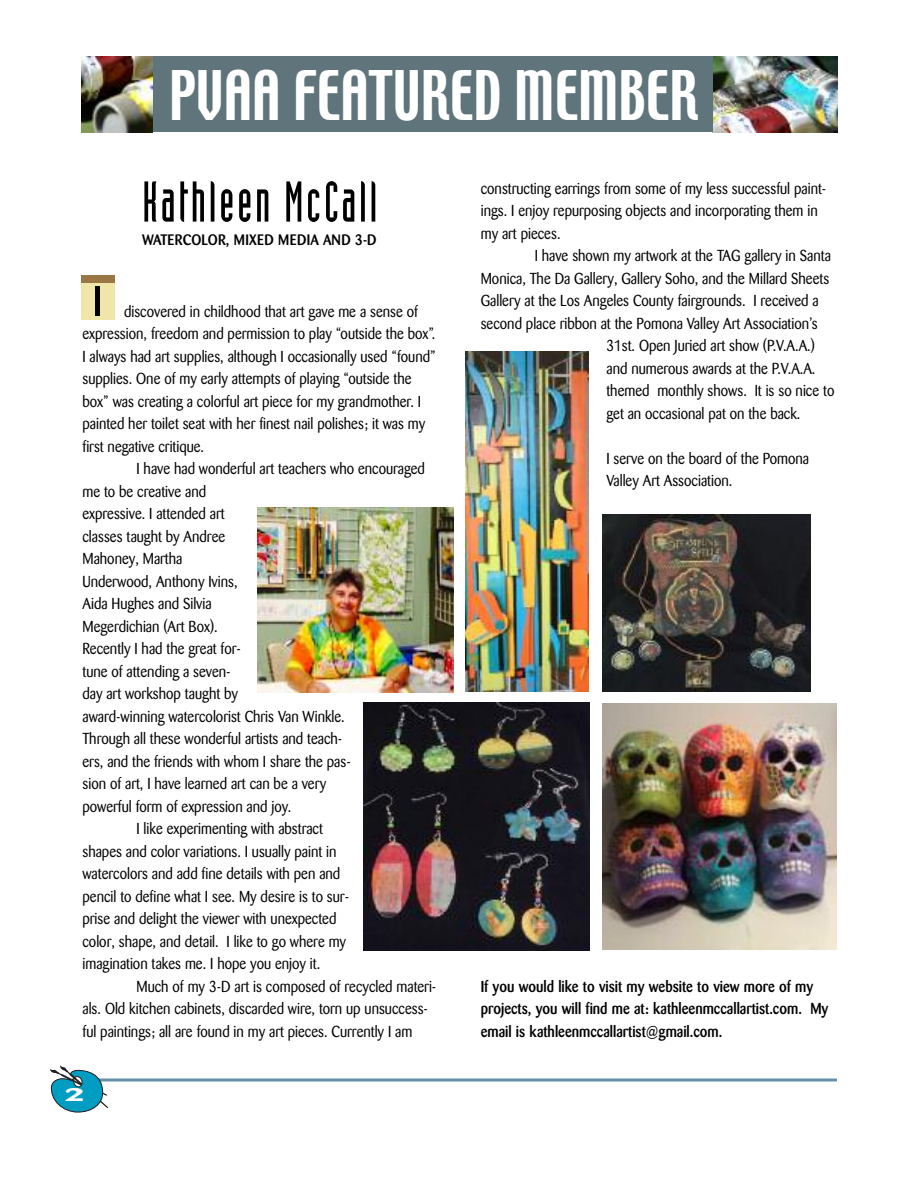
<style>
.page{position:relative;width:918px;height:1188px;background:#fff}
.page>*{position:absolute;margin:0;border:0;box-sizing:border-box;transform-origin:0 0}
.t1{font:60.6px "Techno";color:#fff;scale:.82 1}
.t2{font:56.25px "Industria Solid";letter-spacing:.06em;color:#000;scale:.9 1}
.t3{font:41.7px "Industria Solid";color:#000;scale:1.47 1}
.t4{font:700 18px "Barmeno";color:#fff;scale:2.1 1}
.t5{font:15.75px/22.5px "Barmeno";color:#000;scale:.9 1}
.t6{font:500 15.75px/22.5px "Barmeno";color:#000;scale:.9 1}
.t7{font:500 15px "Barmeno";letter-spacing:.02em;color:#000;scale:.94 1}
</style>
<div class="page">
<img style="left:713px;top:57px;width:124px;height:75px">
<div style="left:152px;top:57px;width:561px;height:75px;background:#5f757b"></div>
<img style="left:81px;top:57px;width:72px;height:75px">
<div style="left:81px;top:282px;width:34px;height:38px;background:#f1e6aa"></div>
<div style="left:81px;top:276px;width:34px;height:7px;background:#9a7644"></div>
<img style="left:363px;top:703px;width:226px;height:247px">
<svg style="left:108px;top:1078px;width:729px;height:4px"></svg>
<img style="left:602px;top:514px;width:209px;height:177px">
<img style="left:257px;top:507px;width:197px;height:185px">
<img style="left:602px;top:703px;width:235px;height:247px">
<img style="left:465px;top:351px;width:123px;height:341px">
<svg style="left:50px;top:1065px;width:58px;height:47px"></svg>
<h1 class="t1" style="left:169px;top:64px;width:647px">PVAA FEATURED MEMBER</h1>
<h2 class="t2" style="left:143px;top:181px;width:262px">Kathleen McCall</h2>
<p class="t7" style="left:142px;top:233px;width:251px">WATERCOLOR, MIXED MEDIA AND 3-D</p>
<h3 class="t3" style="left:93px;top:286px;width:8px">I</h3>
<p class="t5" style="left:82px;top:301px;width:394px;text-indent:42px">discovered in childhood that art gave me a sense of expression, freedom and permission to play “outside the box”.<br>I always had art supplies, although I occasionally used “found” supplies. One of my early attempts of playing “outside the box” was creating a colorful art piece for my grandmother. I painted her toilet seat with her finest nail polishes; it was my first negative critique.</p>
<p class="t5" style="left:136px;top:459px;width:322px">I have had wonderful art teachers who encouraged</p>
<p class="t5" style="left:82px;top:481px;width:139px">me to be creative and</p>
<p class="t5" style="left:82px;top:504px;width:159px">expressive. I attended art</p>
<p class="t5" style="left:82px;top:526px;width:160px">classes taught by Andree</p>
<p class="t5" style="left:82px;top:549px;width:112px">Mahoney, Martha</p>
<p class="t5" style="left:82px;top:571px;width:174px">Underwood, Anthony Ivins,</p>
<p class="t5" style="left:82px;top:594px;width:145px">Aida Hughes and Silvia</p>
<p class="t5" style="left:82px;top:616px;width:152px">Megerdichian (Art Box).</p>
<p class="t5" style="left:82px;top:639px;width:178px">Recently I had the great for-</p>
<p class="t5" style="left:82px;top:661px;width:166px">tune of attending a seven-</p>
<p class="t5" style="left:82px;top:684px;width:174px">day art workshop taught by</p>
<p class="t5" style="left:82px;top:706px;width:293px">award-winning watercolorist Chris Van Winkle.</p>
<p class="t5" style="left:82px;top:729px;width:290px">Through all these wonderful artists and teach-</p>
<p class="t5" style="left:82px;top:751px;width:300px">ers, and the friends with whom I share the pas-</p>
<p class="t5" style="left:82px;top:774px;width:272px">sion of art, I have learned art can be a very</p>
<p class="t5" style="left:82px;top:796px;width:233px">powerful form of expression and joy.</p>
<p class="t5" style="left:136px;top:819px;width:209px">I like experimenting with abstract</p>
<p class="t5" style="left:83px;top:841px;width:284px">shapes and color variations. I usually paint in</p>
<p class="t5" style="left:83px;top:864px;width:288px">watercolors and add fine details with pen and</p>
<p class="t5" style="left:83px;top:886px;width:298px">pencil to define what I see. My desire is to sur-</p>
<p class="t5" style="left:83px;top:909px;width:284px">prise and delight the viewer with unexpected</p>
<p class="t5" style="left:83px;top:931px;width:294px">color, shape, and detail. I like to go where my</p>
<p class="t5" style="left:83px;top:954px;width:266px">imagination takes me. I hope you enjoy it.</p>
<p class="t5" style="left:137px;top:976px;width:335px">Much of my 3-D art is composed of recycled materi-</p>
<p class="t5" style="left:83px;top:999px;width:385px">als. Old kitchen cabinets, discarded wire, torn up unsuccess-</p>
<p class="t5" style="left:83px;top:1021px;width:368px">ful paintings; all are found in my art pieces. Currently I am</p>
<p class="t4" style="left:64px;top:1085px;width:11px">2</p>
<p class="t5" style="left:481px;top:178px;width:386px">constructing earrings from some of my less successful paint&shy;ings. I enjoy repurposing objects and incorporating them in my art pieces.</p>
<p class="t5" style="left:535px;top:246px;width:331px">I have shown my artwork at the TAG gallery in Santa</p>
<p class="t5" style="left:481px;top:268px;width:389px">Monica, The Da Gallery, Gallery Soho, and the Millard Sheets</p>
<p class="t5" style="left:481px;top:291px;width:377px">Gallery at the Los Angeles County fairgrounds. I received a</p>
<p class="t5" style="left:481px;top:313px;width:376px">second place ribbon at the Pomona Valley Art Association’s</p>
<p class="t5" style="left:606px;top:336px;width:233px">31st. Open Juried art show (P.V.A.A.)</p>
<p class="t5" style="left:606px;top:358px;width:234px">and numerous awards at the P.V.A.A.</p>
<p class="t5" style="left:606px;top:381px;width:255px">themed monthly shows. It is so nice to</p>
<p class="t5" style="left:606px;top:403px;width:217px">get an occasional pat on the back.</p>
<p class="t5" style="left:606px;top:448px;width:227px">I serve on the board of the Pomona<br>Valley Art Association.</p>
<p class="t6" style="left:481px;top:976px;width:388px">If you would like to visit my website to view more of my projects, you will find me at: kathleenmccallartist.com. My email is kathleenmccallartist@gmail.com.</p>
</div>
